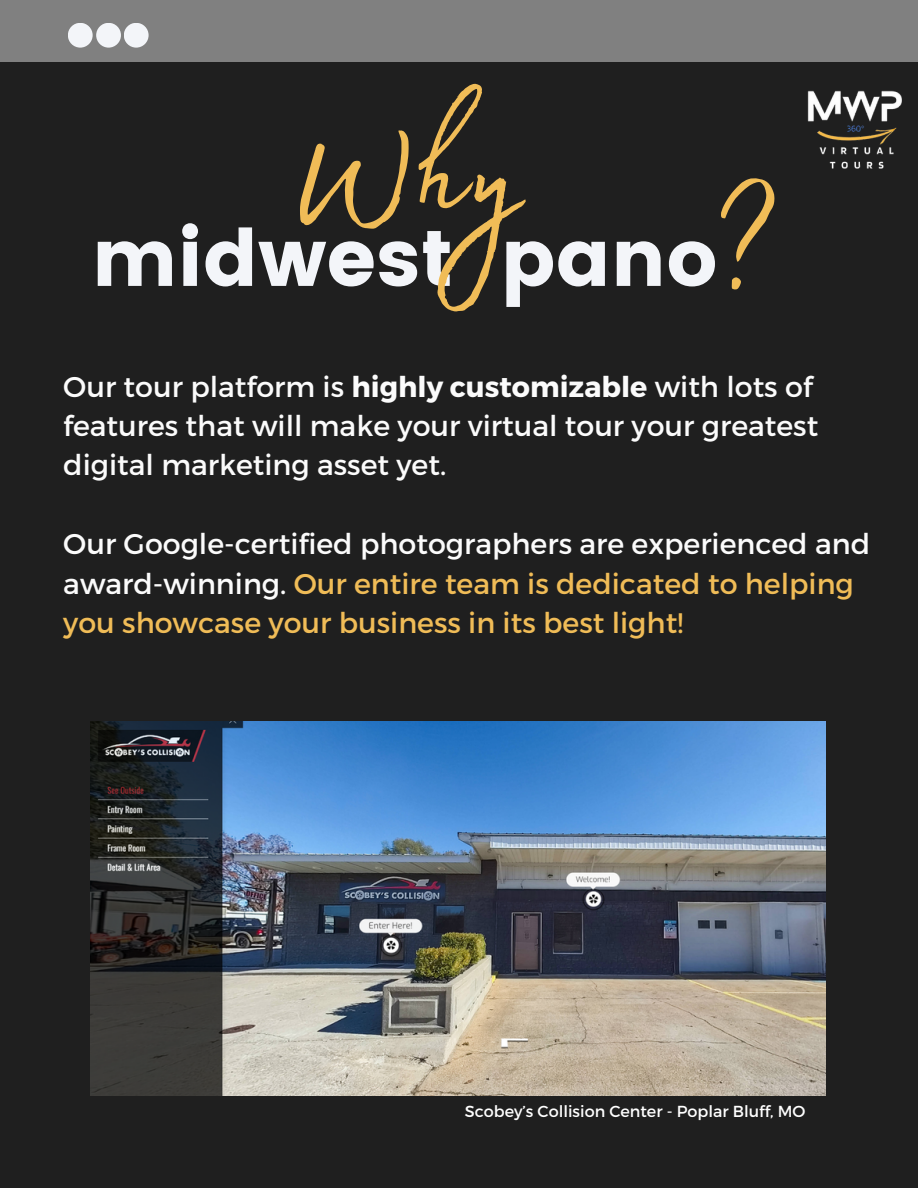
<style>
.page{position:relative;width:918px;height:1188px;background:#1f1f1f}
.page>*{position:absolute;margin:0;border:0;box-sizing:border-box;transform-origin:0 0}
.t1{font:168px "Madelyn Fill";color:#f0bc57}
.t2{font:79.05px "Poppins";color:#f3f5f9}
.t3{font:28.5px/39.3px "Montserrat";color:#f0bc57}
.t4{font:28.5px/39.3px "Montserrat";color:#fbfbfb}
.t5{font:15.9px "Montserrat";color:#fff}
.s1{font-weight:700}
.s2{color:#fbfbfb}
</style>
<div class="page">
<img style="left:91px;top:721px;width:735px;height:375px">
<div style="left:0;top:0;width:918px;height:62px;background:#808080"></div>
<div style="left:68px;top:23px;width:25px;height:25px;background:#f3f5f9;border-radius:50%"></div>
<div style="left:96px;top:23px;width:25px;height:25px;background:#f3f5f9;border-radius:50%"></div>
<div style="left:124px;top:23px;width:25px;height:25px;background:#f3f5f9;border-radius:50%"></div>
<img style="left:807px;top:90px;width:95px;height:79px">
<h3 class="t1" style="left:292px;top:49px;width:231px">Why</h3>
<h1 class="t2" style="left:92px;top:212px;width:627px">midwest pano</h1>
<p class="t4" style="left:63px;top:366px;width:757px">Our tour platform is <span class="s1">highly customizable</span> with lots of features that will make your virtual tour your greatest digital marketing asset yet.</p>
<h2 class="t3" style="left:63px;top:523px;width:809px"><span class="s2">Our Google-certified photographers are experienced and award-winning.</span> Our entire team is dedicated to helping you showcase your business in its best light!</h2>
<p class="t5" style="left:465px;top:1101px;width:342px">Scobey’s Collision Center - Poplar Bluff, MO</p>
</div>
